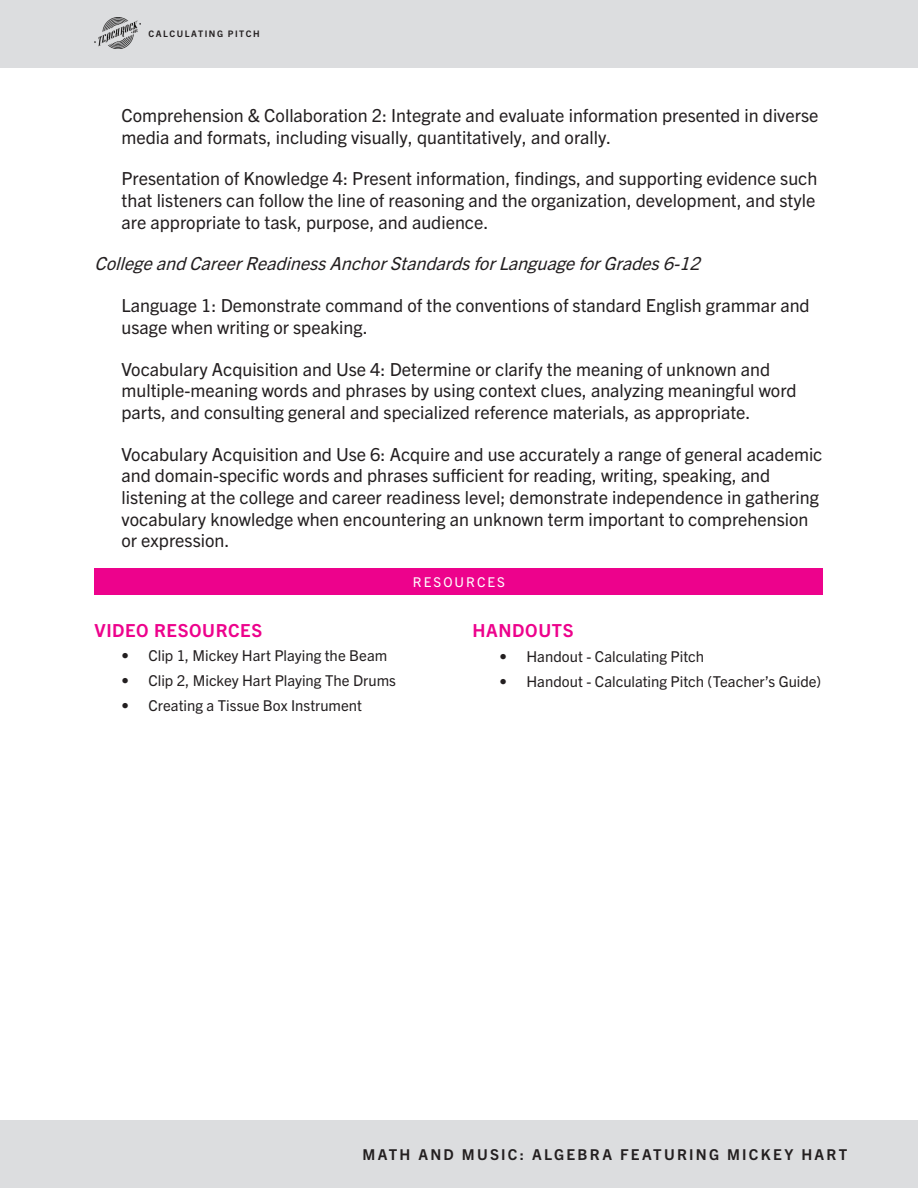
<style>
.page{position:relative;width:918px;height:1188px;background:#fff}
.page>*{position:absolute;margin:0;border:0;box-sizing:border-box;transform-origin:0 0}
.INDENTED_BODY_COPY{font:18px/21.6px "Trade Gothic Next LT Pro";color:#231f20}
.INDENTED_BODY_COPY-2{font:italic 18px "Trade Gothic Next LT Pro";color:#231f20}
.PINK_SECTION_HEADER{font:700 18px "Trade Gothic Next LT Pro";letter-spacing:.035em;color:#ed028c}
.t1{font:15px "Trade Gothic Next LT Pro";color:#231f20}
.t2{font:700 15px "Trade Gothic Next LT Pro";letter-spacing:.15em;color:#231f20}
.HEADER_IN_PINK_BAR{font:13.5px "Trade Gothic Next LT Pro";letter-spacing:.15em;color:#fff}
.t3{font:700 9px "Trade Gothic Next LT Pro";letter-spacing:.165em;color:#231f20}
</style>
<div class="page">
<div style="left:0;top:0;width:918px;height:68px;background:#dcdddf"></div>
<img style="left:94px;top:18px;width:46px;height:30px">
<div style="left:0;top:1120px;width:918px;height:68px;background:#dcdddf"></div>
<div style="left:94px;top:568px;width:730px;height:28px;background:#ed028c"></div>
<p class="t3" style="left:148px;top:28px;width:113px">CALCULATING PITCH</p>
<p class="INDENTED_BODY_COPY" style="left:122px;top:103px;width:699px">Comprehension &amp; Collaboration 2: Integrate and evaluate information presented in diverse media and formats, including visually, quantitatively, and orally.</p>
<p class="INDENTED_BODY_COPY" style="left:122px;top:167px;width:697px;text-align:justify">Presentation of Knowledge 4: Present information, findings, and supporting evidence such that listeners can follow the line of reasoning and the organization, development, and style are appropriate to task, purpose, and audience.</p>
<p class="INDENTED_BODY_COPY-2" style="left:94px;top:251px;width:613px">CollegeandCareerReadinessAnchorStandardsforLanguageforGrades6-12</p>
<p class="INDENTED_BODY_COPY" style="left:122px;top:294px;width:690px">Language 1: Demonstrate command of the conventions of standard English grammar and usage when writing or speaking.</p>
<p class="INDENTED_BODY_COPY" style="left:122px;top:357px;width:677px">Vocabulary Acquisition and Use 4: Determine or clarify the meaning of unknown and multiple-meaning words and phrases by using context clues, analyzing meaningful word parts, and consulting general and specialized reference materials, as appropriate.</p>
<p class="INDENTED_BODY_COPY" style="left:122px;top:442px;width:703px">Vocabulary Acquisition and Use 6: Acquire and use accurately a range of general academic and domain-specific words and phrases sufficient for reading, writing, speaking, and listening at the college and career readiness level; demonstrate independence in gathering vocabulary knowledge when encountering an unknown term important to comprehension or expression.</p>
<p class="HEADER_IN_PINK_BAR" style="left:413px;top:573px;width:94px">RESOURCES</p>
<p class="PINK_SECTION_HEADER" style="left:94px;top:617px;width:169px">VIDEO RESOURCES</p>
<p class="t1" style="left:122px;top:645px;width:267px">• Clip 1, Mickey Hart Playing the Beam</p>
<p class="t1" style="left:122px;top:670px;width:276px">• Clip 2, Mickey Hart Playing The Drums</p>
<p class="t1" style="left:122px;top:695px;width:242px">• Creating a Tissue Box Instrument</p>
<p class="PINK_SECTION_HEADER" style="left:472px;top:618px;width:103px">HANDOUTS</p>
<p class="t1" style="left:500px;top:646px;width:206px">• Handout - Calculating Pitch</p>
<p class="t1" style="left:500px;top:671px;width:323px">• Handout - Calculating Pitch (Teacher’s Guide)</p>
<p class="t2" style="left:363px;top:1144px;width:486px">MATH AND MUSIC: ALGEBRA FEATURING MICKEY HART</p>
</div>
